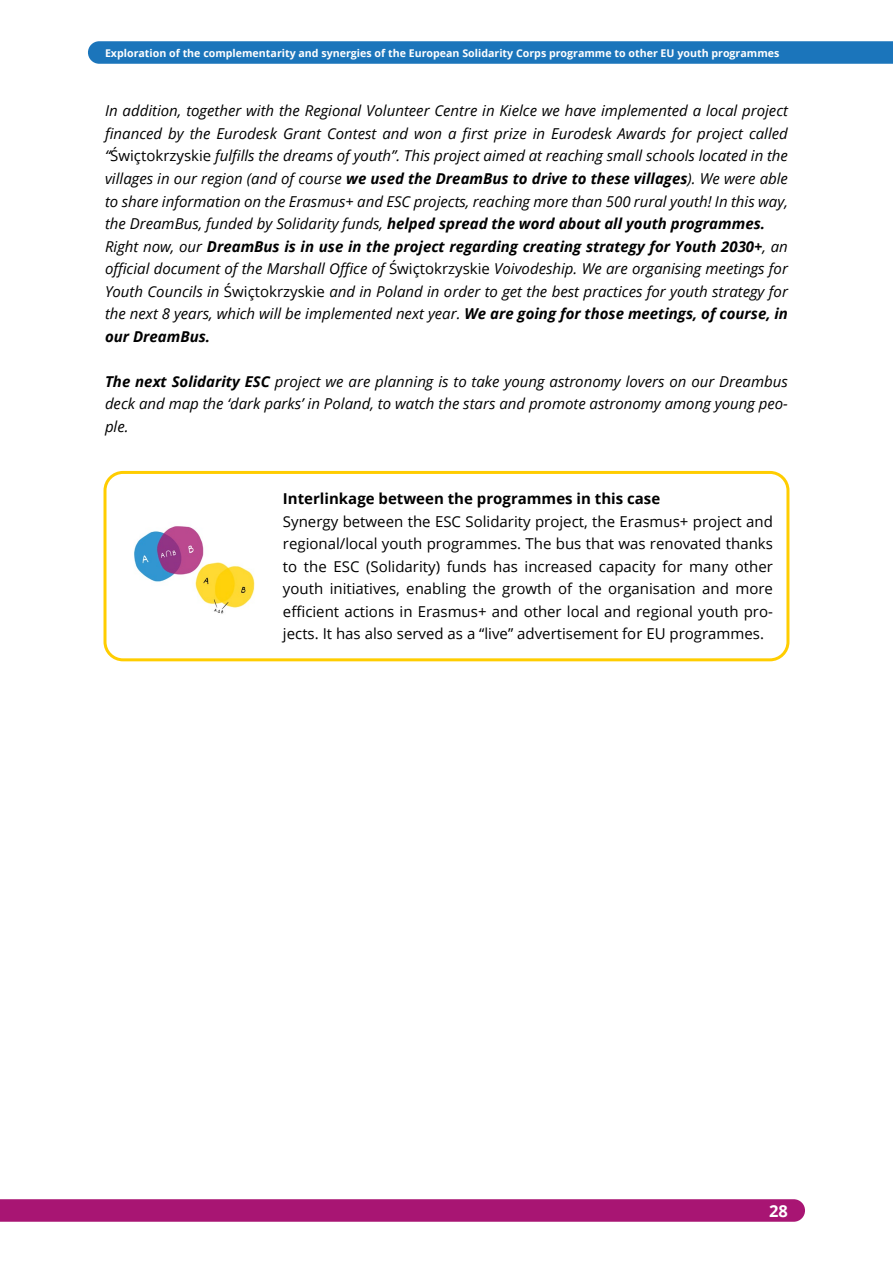
<style>
.page{position:relative;width:893px;height:1263px;background:#fff}
.page>*{position:absolute;margin:0;border:0;box-sizing:border-box;transform-origin:0 0}
.t1{font:700 16.5px "Open Sans";color:#fff}
.t2{font:italic 15px/22.5px "Open Sans";color:#000}
.t3{font:15px/22.5px "Open Sans";color:#000;text-align:justify}
.t4{font:700 15px "Open Sans";color:#000}
.t5{font:700 10.65px "Open Sans";color:#fff}
.s1{font-style:normal}
.s2{font-weight:700}
</style>
<div class="page">
<svg style="left:0;top:1199px;width:805px;height:23px;background:#aa1a76"></svg>
<svg style="left:88px;top:41px;width:805px;height:23px;background:#2078bc"></svg>
<div style="left:104px;top:471px;width:685px;height:190px;border:3px solid #ffcd00;border-radius:18px"></div>
<img style="left:134px;top:526px;width:121px;height:88px">
<p class="t5" style="left:105px;top:45px;width:676px">Exploration of the complementarity and synergies of the European Solidarity Corps programme to other EU youth programmes</p>
<p class="t2" style="left:105px;top:99px;width:684px">In addition, together with the Regional Volunteer Centre in Kielce we have implemented a local project financed by the Eurodesk Grant Contest and won a first prize in Eurodesk Awards for project called “<span class="s1">Świçtokrzyskie</span> fulfills the dreams of youth”. This project aimed at reaching small schools located in the villages in our region (and of course <span class="s2">we used the DreamBus to drive to these villages</span>). We were able to share information on the Erasmus+ and ESC projects, reaching more than 500 rural youth! In this way, the DreamBus, funded by Solidarity funds, <span class="s2">helped spread the word about all youth programmes.<br></span>Right now, our <span class="s2">DreamBus is in use in the project regarding creating strategy for Youth 2030+</span>, an official document of the Marshall Office of <span class="s1">Świçtokrzyskie</span> Voivodeship. We are organising meetings for Youth Councils in <span class="s1">Świçtokrzyskie</span> and in Poland in order to get the best practices for youth strategy for the next 8 years, which will be implemented next year. <span class="s2">We are going for those meetings, of course, in our DreamBus.</span></p>
<p class="t2" style="left:105px;top:369px;width:684px;text-align:justify"><span class="s2">The next Solidarity ESC</span> project we are planning is to take young astronomy lovers on our Dreambus deck and map the ‘dark parks’ in Poland, to watch the stars and promote astronomy among young peo&shy;ple.</p>
<p class="t4" style="left:283px;top:488px;width:379px">Interlinkage between the programmes in this case</p>
<p class="t3" style="left:283px;top:510px;width:491px">Synergy between the ESC Solidarity project, the Erasmus+ project and regional/local youth programmes. The bus that was renovated thanks to the ESC (Solidarity) funds has increased capacity for many other youth initiatives, enabling the growth of the organisation and more efficient actions in Erasmus+ and other local and regional youth pro&shy;jects. It has also served as a “live” advertisement for EU programmes.</p>
<p class="t1" style="left:769px;top:1199px;width:20px">28</p>
</div>
